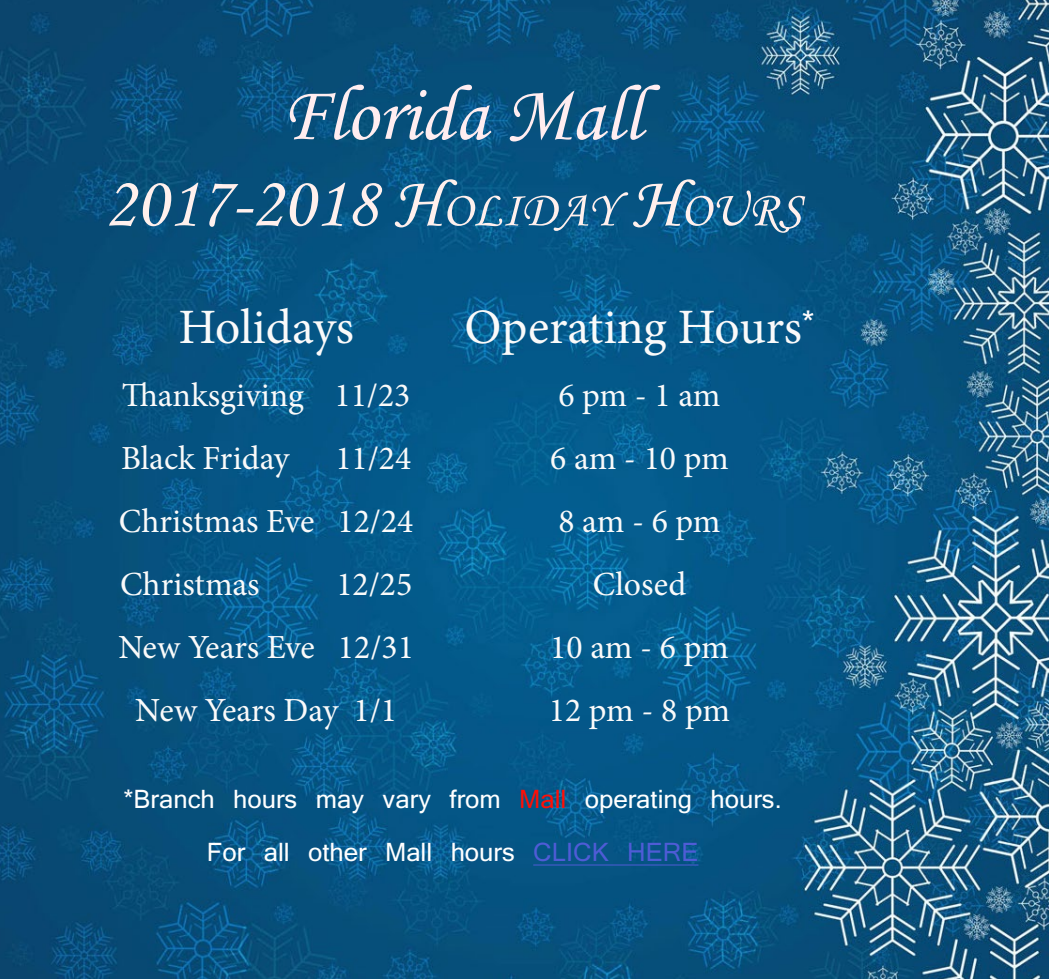
<style>
.page{position:relative;width:1049px;height:979px;background:#fff}
.page>*{position:absolute;margin:0;border:0;box-sizing:border-box;transform-origin:0 0}
.t1{font:78.75px "Monotype Corsiva";color:#ffedf0}
.t2{font:72px "Monotype Corsiva";color:#fff0ed}
.t3{font:49.5px "Minion Pro";color:#fafafa}
.t4{font:33.75px/63px "Minion Pro";color:#fafafa}
.t5{font:24.75px/52.2px "Kartika";color:#fff;text-align:center}
.s1{font-size:50.4px}
.s2{color:#ff0f07}
.s3{color:#4f5cd6}
</style>
<div class="page">
<img style="left:0;top:0;width:1048px;height:979px">
<hr style="left:533px;top:864px;width:165px;height:1px;background:#4f5cd6">
<h1 class="t1" style="left:281px;top:67px;width:362px">Florida Mall</h1>
<h2 class="t2" style="left:104px;top:159px;width:699px">2017-2018 H<span class="s1">OLIDAY</span> H<span class="s1">OURS</span></h2>
<h3 class="t3" style="left:178px;top:293px;width:177px">Holidays</h3>
<p class="t4" style="left:121px;top:363px;width:291px">Thanksgiving 11/23<br>Black Friday</p>
<p class="t4" style="left:119px;top:426px;width:296px;text-align:justify;text-indent:216px">11/24<br>Christmas Eve 12/24<br>Christmas</p>
<p class="t4" style="left:336px;top:552px;width:77px">12/25</p>
<p class="t4" style="left:118px;top:615px;width:297px">New Years Eve 12/31</p>
<p class="t4" style="left:135px;top:678px;width:263px">New Years Day 1/1</p>
<h3 class="t3" style="left:464px;top:293px;width:352px">Operating Hours<sup>*</sup></h3>
<p class="t4" style="left:549px;top:363px;width:183px;text-align:center">6 pm - 1 am<br>6 am - 10 pm<br>8 am - 6 pm<br>Closed<br>10 am - 6 pm<br>12 pm - 8 pm</p>
<p class="t5" style="left:123px;top:776px;width:660px">*Branch hours may vary from <span class="s2">Mall</span> operating hours.<br>For all other Mall hours <span class="s3">CLICK HERE</span></p>
</div>
